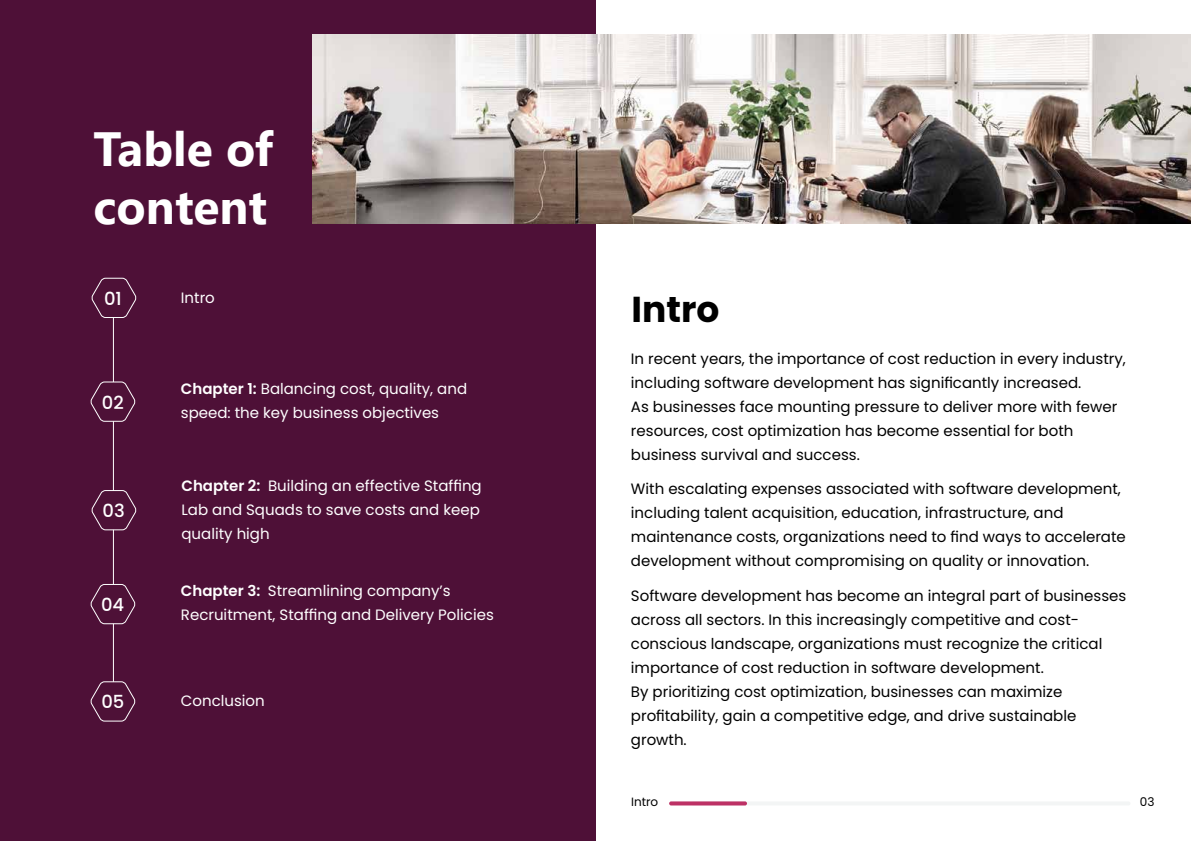
<style>
.page{position:relative;width:1191px;height:842px;background:#fff}
.page>*{position:absolute;margin:0;border:0;box-sizing:border-box;transform-origin:0 0}
.t1{font:700 48px/57.6px "Segoe UI";color:#fff}
.t2{font:700 36px "Poppins";color:#000}
.t3{font:500 18px "Poppins";color:#fff}
.t4{font:15px/24px "Poppins";color:#000}
.t5{font:15px/24px "Poppins";color:#fff}
.t6{font:12px "Poppins";color:#000}
.s1{font-weight:600}
</style>
<div class="page">
<div style="left:0;top:0;width:595px;height:841px;background:#4e1037"></div>
<img style="left:312px;top:34px;width:879px;height:189px">
<hr style="left:113px;top:312px;width:1px;height:402px;background:#fff">
<svg style="left:91px;top:277px;width:46px;height:41px"></svg>
<hr style="left:691px;top:801px;width:439px;height:4px;background:#f3f5f5;border-radius:2px">
<svg style="left:669px;top:801px;width:78px;height:4px"></svg>
<svg style="left:90px;top:381px;width:46px;height:41px"></svg>
<svg style="left:91px;top:489px;width:46px;height:42px"></svg>
<svg style="left:90px;top:583px;width:46px;height:42px"></svg>
<svg style="left:90px;top:681px;width:46px;height:41px"></svg>
<h1 class="t1" style="left:94px;top:117px;width:181px">Table of content</h1>
<p class="t3" style="left:104px;top:288px;width:19px">01</p>
<h2 class="t2" style="left:631px;top:289px;width:89px">Intro</h2>
<p class="t4" style="left:631px;top:347px;width:496px">In recent years, the importance of cost reduction in every industry, including software development has significantly increased.<br>As businesses face mounting pressure to deliver more with fewer resources, cost optimization has become essential for both business survival and success.</p>
<p class="t4" style="left:631px;top:477px;width:496px">With escalating expenses associated with software development, including talent acquisition, education, infrastructure, and maintenance costs, organizations need to find ways to accelerate development without compromising on quality or innovation.</p>
<p class="t4" style="left:631px;top:583px;width:497px">Software development has become an integral part of businesses across all sectors. In this increasingly competitive and cost&shy;conscious landscape, organizations must recognize the critical importance of cost reduction in software development.<br>By prioritizing cost optimization, businesses can maximize profitability, gain a competitive edge, and drive sustainable growth.</p>
<p class="t5" style="left:181px;top:286px;width:35px">Intro</p>
<p class="t5" style="left:181px;top:376px;width:288px"><span class="s1">Chapter 1:</span> Balancing cost, quality, and speed: the key business objectives</p>
<p class="t3" style="left:102px;top:392px;width:23px">02</p>
<p class="t5" style="left:181px;top:474px;width:302px"><span class="s1">Chapter 2:</span> Building an effective Staffing<br>Lab and Squads to save costs and keep quality high</p>
<p class="t3" style="left:103px;top:500px;width:24px">03</p>
<p class="t5" style="left:181px;top:579px;width:314px"><span class="s1">Chapter 3:</span> Streamlining company’s<br>Recruitment, Staffing and Delivery Policies</p>
<p class="t3" style="left:101px;top:594px;width:25px">04</p>
<p class="t3" style="left:101px;top:692px;width:25px">05</p>
<p class="t5" style="left:181px;top:689px;width:85px">Conclusion</p>
<p class="t6" style="left:631px;top:795px;width:29px">Intro</p>
<p class="t6" style="left:1140px;top:794px;width:16px">03</p>
</div>
